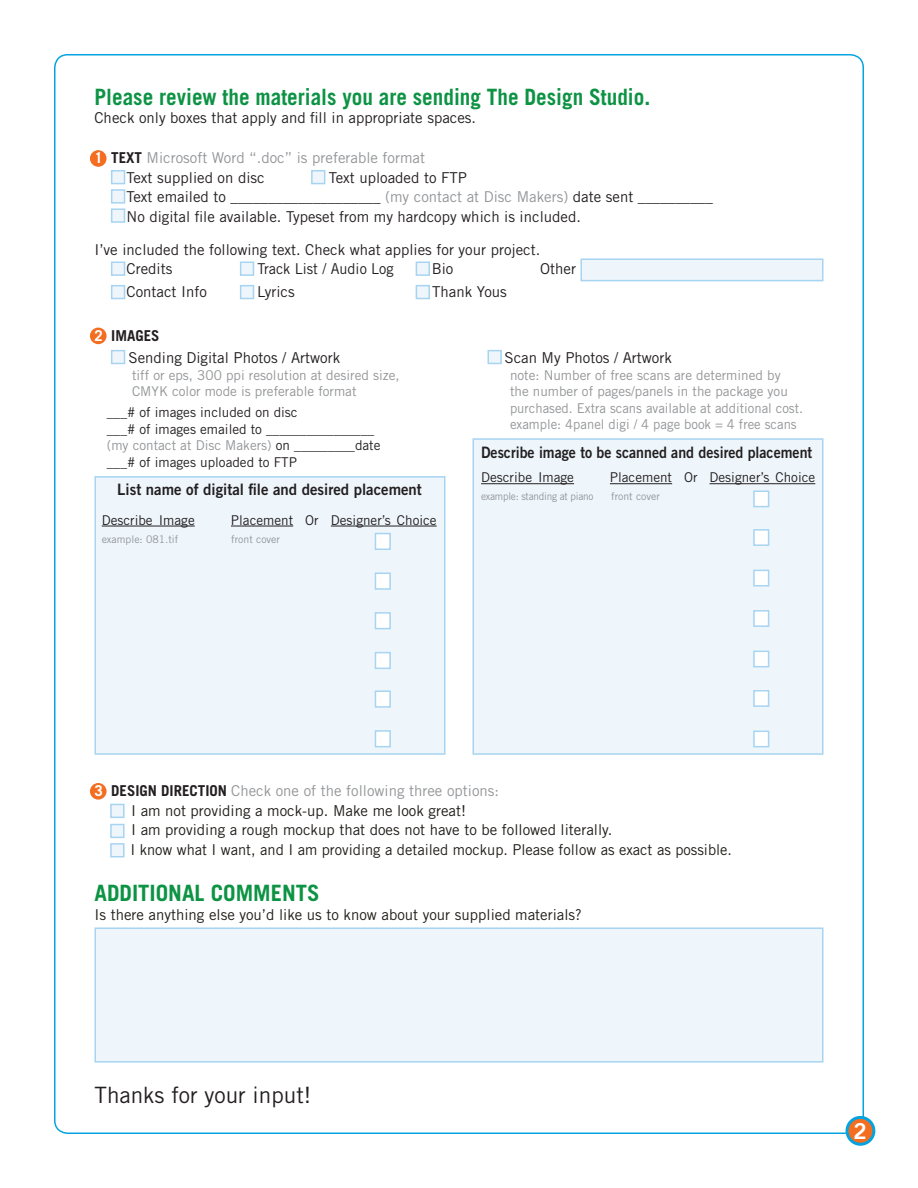
<style>
.page{position:relative;width:918px;height:1188px;background:#fff}
.page>*{position:absolute;margin:0;border:0;box-sizing:border-box;transform-origin:0 0}
.t1{font:700 22.5px "Trade Gothic";color:#0d9344;scale:.94 1}
.t2{font:22.5px "Trade Gothic";color:#231f20}
.t3{font:700 22.5px "Trade Gothic";color:#0d9344}
.t4{font:21.9px "Trade Gothic Bold Two";color:#fff}
.t5{font:15.75px "Trade Gothic Bold Two";color:#231f20;scale:.9 1}
.t6{font:15.75px "Trade Gothic Bold Two";color:#231f20;scale:.95 1}
.t7{font:15px/19.5px "Trade Gothic";color:#231f20}
.t8{font:15px/19.5px "Trade Gothic";color:#201e1a}
.t9{font:15px/19.5px "Trade Gothic";color:#939598}
.t10{font:15px "Trade Gothic";color:#231f20;scale:.96 1}
.t11{font:13.5px/16.5px "Trade Gothic";color:#939598}
.t12{font:13.5px/16.5px "Trade Gothic";color:#231f20}
.t13{font:10.5px "Trade Gothic";color:#939598}
.t14{font:10.5px "Trade Gothic";letter-spacing:-.02em;color:#939598;scale:.95 1}
.s1{font-weight:700;color:#fff}
.s2{font-weight:700;color:#231f20}
.s3{color:#231f20}
.s4{color:#939598}
.s5{font-weight:700}
</style>
<div class="page">
<div style="left:847px;top:1117px;width:27px;height:27px;background:#f36e21;border-radius:50%"></div>
<div style="left:846px;top:1116px;width:29px;height:30px;border:3px solid #05a4e0;border-radius:50%"></div>
<div style="left:90px;top:150px;width:17px;height:17px;background:#f36e21;border-radius:50%"></div>
<div style="left:112px;top:171px;width:13px;height:13px;background:#eef6fc"></div>
<div style="left:111px;top:170px;width:14px;height:14px;border:2px solid #a7d4f1"></div>
<div style="left:312px;top:171px;width:13px;height:13px;background:#eef6fc"></div>
<div style="left:311px;top:170px;width:14px;height:14px;border:2px solid #a7d4f1"></div>
<div style="left:112px;top:190px;width:13px;height:13px;background:#eef6fc"></div>
<div style="left:111px;top:189px;width:14px;height:15px;border:2px solid #a7d4f1"></div>
<div style="left:112px;top:209px;width:13px;height:13px;background:#eef6fc"></div>
<div style="left:111px;top:208px;width:14px;height:15px;border:2px solid #a7d4f1"></div>
<div style="left:112px;top:262px;width:13px;height:13px;background:#eef6fc"></div>
<div style="left:111px;top:262px;width:14px;height:14px;border:2px solid #a7d4f1"></div>
<div style="left:241px;top:262px;width:12px;height:13px;background:#eef6fc"></div>
<div style="left:240px;top:262px;width:14px;height:14px;border:2px solid #a7d4f1"></div>
<div style="left:416px;top:262px;width:13px;height:13px;background:#eef6fc"></div>
<div style="left:416px;top:262px;width:14px;height:14px;border:2px solid #a7d4f1"></div>
<div style="left:112px;top:286px;width:13px;height:13px;background:#eef6fc"></div>
<div style="left:111px;top:285px;width:14px;height:14px;border:2px solid #a7d4f1"></div>
<div style="left:241px;top:286px;width:12px;height:13px;background:#eef6fc"></div>
<div style="left:240px;top:285px;width:14px;height:14px;border:2px solid #a7d4f1"></div>
<div style="left:416px;top:286px;width:13px;height:13px;background:#eef6fc"></div>
<div style="left:416px;top:285px;width:14px;height:14px;border:2px solid #a7d4f1"></div>
<div style="left:581px;top:259px;width:242px;height:22px;background:#eef6fc"></div>
<div style="left:580px;top:258px;width:244px;height:23px;border:2px solid #a7d4f1"></div>
<div style="left:90px;top:783px;width:17px;height:17px;background:#f36e21;border-radius:50%"></div>
<div style="left:111px;top:804px;width:13px;height:13px;background:#eef6fc"></div>
<div style="left:110px;top:804px;width:15px;height:14px;border:2px solid #a7d4f1"></div>
<div style="left:111px;top:825px;width:13px;height:12px;background:#eef6fc"></div>
<div style="left:110px;top:824px;width:15px;height:14px;border:2px solid #a7d4f1"></div>
<div style="left:111px;top:844px;width:13px;height:13px;background:#eef6fc"></div>
<div style="left:110px;top:843px;width:15px;height:14px;border:2px solid #a7d4f1"></div>
<div style="left:95px;top:928px;width:728px;height:134px;background:#eef6fc"></div>
<div style="left:94px;top:927px;width:730px;height:136px;border:2px solid #a7d4f1"></div>
<div style="left:90px;top:328px;width:17px;height:16px;background:#f36e21;border-radius:50%"></div>
<div style="left:95px;top:477px;width:350px;height:277px;background:#eef6fc"></div>
<div style="left:94px;top:476px;width:352px;height:279px;border:2px solid #a7d4f1"></div>
<hr style="left:102px;top:526px;width:93px;height:1px;background:#231f20">
<hr style="left:231px;top:526px;width:62px;height:1px;background:#231f20">
<hr style="left:331px;top:526px;width:106px;height:1px;background:#231f20">
<div style="left:473px;top:439px;width:350px;height:315px;background:#eef6fc"></div>
<div style="left:472px;top:438px;width:352px;height:317px;border:2px solid #a7d4f1"></div>
<hr style="left:481px;top:483px;width:93px;height:1px;background:#231f20">
<hr style="left:610px;top:483px;width:62px;height:1px;background:#231f20">
<hr style="left:710px;top:483px;width:105px;height:1px;background:#231f20">
<div style="left:375px;top:534px;width:15px;height:15px;background:#fff"></div>
<div style="left:375px;top:533px;width:16px;height:17px;border:2px solid #a7d4f1"></div>
<div style="left:375px;top:573px;width:15px;height:16px;background:#fff"></div>
<div style="left:375px;top:573px;width:16px;height:17px;border:2px solid #a7d4f1"></div>
<div style="left:375px;top:613px;width:15px;height:16px;background:#fff"></div>
<div style="left:375px;top:612px;width:16px;height:17px;border:2px solid #a7d4f1"></div>
<div style="left:375px;top:653px;width:15px;height:15px;background:#fff"></div>
<div style="left:375px;top:652px;width:16px;height:17px;border:2px solid #a7d4f1"></div>
<div style="left:375px;top:691px;width:15px;height:16px;background:#fff"></div>
<div style="left:375px;top:690px;width:16px;height:18px;border:2px solid #a7d4f1"></div>
<div style="left:375px;top:731px;width:15px;height:16px;background:#fff"></div>
<div style="left:375px;top:730px;width:16px;height:17px;border:2px solid #a7d4f1"></div>
<div style="left:754px;top:530px;width:15px;height:15px;background:#fff"></div>
<div style="left:753px;top:529px;width:16px;height:17px;border:2px solid #a7d4f1"></div>
<div style="left:754px;top:570px;width:15px;height:16px;background:#fff"></div>
<div style="left:753px;top:570px;width:16px;height:16px;border:2px solid #a7d4f1"></div>
<div style="left:754px;top:611px;width:15px;height:15px;background:#fff"></div>
<div style="left:753px;top:610px;width:16px;height:17px;border:2px solid #a7d4f1"></div>
<div style="left:754px;top:651px;width:15px;height:16px;background:#fff"></div>
<div style="left:753px;top:651px;width:16px;height:16px;border:2px solid #a7d4f1"></div>
<div style="left:754px;top:691px;width:15px;height:15px;background:#fff"></div>
<div style="left:753px;top:690px;width:16px;height:17px;border:2px solid #a7d4f1"></div>
<div style="left:754px;top:731px;width:15px;height:16px;background:#fff"></div>
<div style="left:753px;top:731px;width:16px;height:16px;border:2px solid #a7d4f1"></div>
<div style="left:754px;top:491px;width:15px;height:16px;background:#fff"></div>
<div style="left:753px;top:490px;width:16px;height:17px;border:2px solid #a7d4f1"></div>
<div style="left:112px;top:351px;width:13px;height:12px;background:#eef6fc"></div>
<div style="left:111px;top:350px;width:14px;height:14px;border:2px solid #a7d4f1"></div>
<div style="left:488px;top:351px;width:13px;height:12px;background:#eef6fc"></div>
<div style="left:488px;top:350px;width:14px;height:14px;border:2px solid #a7d4f1"></div>
<h1 class="t1" style="left:94px;top:89px;width:593px">Please review the materials you are sending The Design Studio.</h1>
<p class="t7" style="left:94px;top:110px;width:383px">Check only boxes that apply and fill in appropriate spaces.</p>
<p class="t9" style="left:127px;top:150px;width:300px;text-indent:-32px"><span class="s1">1</span> <span class="s2">TEXT</span> Microsoft Word “.doc” is preferable format<br><span class="s3">Text supplied on disc</span></p>
<p class="t7" style="left:127px;top:169px;width:588px;text-indent:202px">Text uploaded to FTP<br>Text emailed to ____________________ <span class="s4">(my contact at Disc Makers)</span> date sent __________<br>No digital file available. Typeset from my hardcopy which is included.</p>
<p class="t7" style="left:127px;top:241px;width:415px;text-indent:-32px">I’ve included the following text. Check what applies for your project.<br>Credits</p>
<p class="t10" style="left:257px;top:264px;width:143px">Track List / Audio Log</p>
<p class="t7" style="left:432px;top:261px;width:23px">Bio</p>
<p class="t7" style="left:540px;top:261px;width:37px">Other</p>
<p class="t7" style="left:127px;top:283px;width:82px">Contact Info</p>
<p class="t7" style="left:257px;top:283px;width:39px">Lyrics</p>
<p class="t7" style="left:432px;top:283px;width:76px">Thank Yous</p>
<p class="t7" style="left:129px;top:325px;width:213px;line-height:22.5px;text-indent:-34px"><span class="s1">2</span> <span class="s5">IMAGES<br></span>Sending Digital Photos / Artwork</p>
<p class="t11" style="left:132px;top:368px;width:269px">tiff or eps, 300 ppi resolution at desired size,<br>CMYK color mode is preferable format</p>
<p class="t12" style="left:107px;top:405px;width:275px">___# of images included on disc<br>___# of images emailed to ________________ <span class="s4">(my contact at Disc Makers)</span> on _________date ___# of images uploaded to FTP</p>
<p class="t6" style="left:117px;top:484px;width:322px">List name of digital file and desired placement</p>
<p class="t12" style="left:102px;top:513px;width:95px">Describe Image</p>
<p class="t12" style="left:231px;top:513px;width:207px">Placement Or Designer’s Choice</p>
<p class="t13" style="left:102px;top:535px;width:78px">example: 081.tif</p>
<p class="t13" style="left:231px;top:535px;width:50px">front cover</p>
<p class="t7" style="left:505px;top:349px;width:169px">Scan My Photos / Artwork</p>
<p class="t11" style="left:510px;top:368px;width:295px">note: Number of free scans are determined by<br>the number of pages/panels in the package you purchased. Extra scans available at additional cost. example: 4panel digi / 4 page book = 4 free scans</p>
<p class="t5" style="left:481px;top:446px;width:369px">Describe image to be scanned and desired placement</p>
<p class="t12" style="left:481px;top:471px;width:94px">Describe Image</p>
<p class="t12" style="left:610px;top:471px;width:207px">Placement Or Designer’s Choice</p>
<p class="t14" style="left:481px;top:493px;width:120px">example: standing at piano</p>
<p class="t13" style="left:611px;top:493px;width:50px">front cover</p>
<p class="t8" style="left:130px;top:783px;width:603px;text-indent:-36px"><span class="s1">3</span> <span class="s2">DESIGN DIRECTION</span> <span class="s4">Check one of the following three options:<br></span>I am not providing a mock-up. Make me look great!<br>I am providing a rough mockup that does not have to be followed literally.<br>I know what I want, and I am providing a detailed mockup. Please follow as exact as possible.</p>
<h1 class="t3" style="left:94px;top:884px;width:227px">ADDITIONAL COMMENTS</h1>
<p class="t8" style="left:94px;top:906px;width:489px">Is there anything else you’d like us to know about your supplied materials?</p>
<h1 class="t2" style="left:94px;top:1087px;width:218px">Thanks for your input!</h1>
<h2 class="t4" style="left:854px;top:1123px;width:15px">2</h2>
</div>
